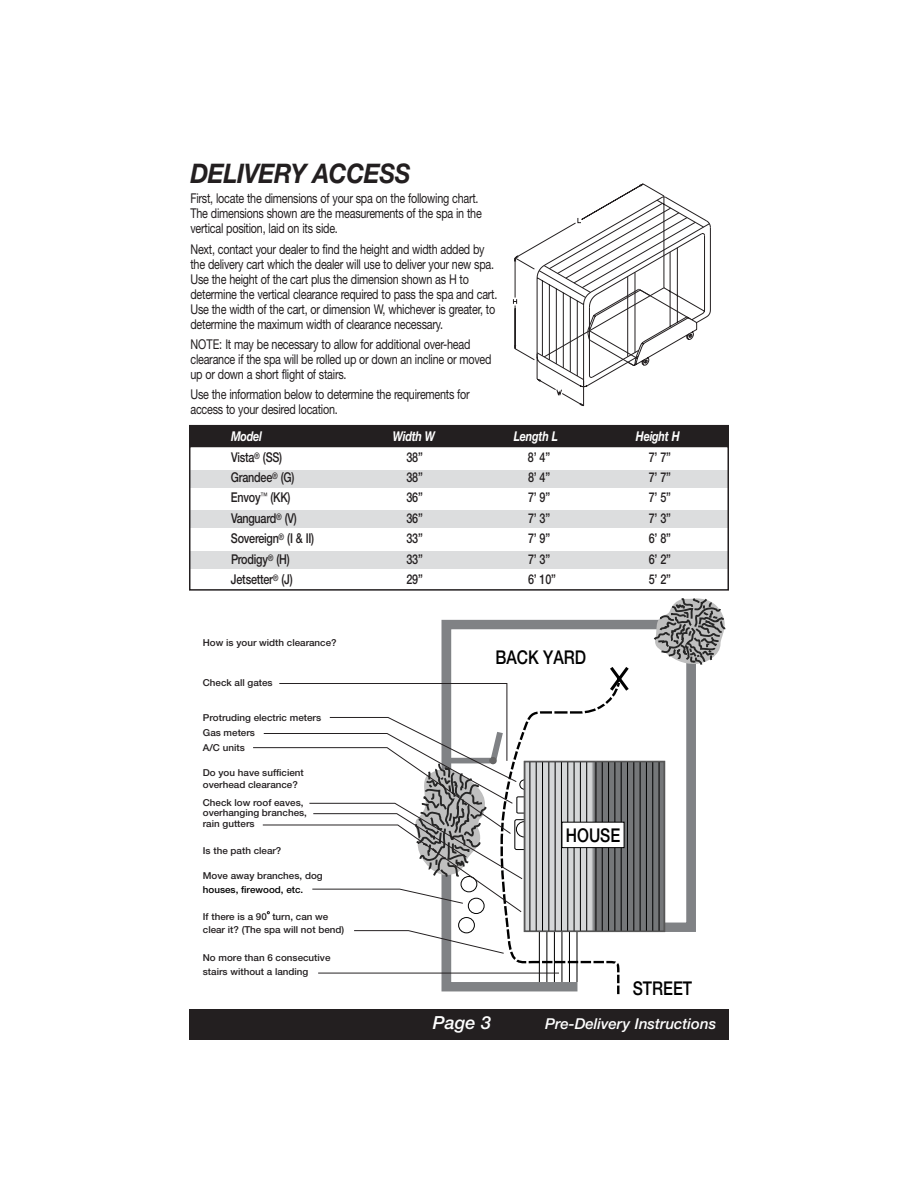
<style>
.page{position:relative;width:918px;height:1188px;background:#fff}
.page>*{position:absolute;margin:0;border:0;box-sizing:border-box;transform-origin:0 0}
.t1{font:italic 700 27px "Helvetica Neue";letter-spacing:-.02em;color:#231f20;scale:.9 1}
.t2{font:500 19.05px "Helvetica Neue";color:#000;scale:.82 1}
.t3{font:italic 500 18px "Helvetica Neue";color:#fff}
.t4{font:italic 500 15px "Helvetica Neue";color:#fff}
.t5{font:13.5px/15px "Helvetica Neue";letter-spacing:-.02em;color:#231f20;scale:.8 1}
.t6{font:500 13.5px "Helvetica Neue";letter-spacing:-.02em;color:#231f20;scale:.8 1}
.t7{font:italic 700 13.5px "Helvetica Neue";letter-spacing:-.02em;color:#fff;scale:.8 1}
.t8{font:500 9.6px/10.5px "Helvetica Neue";color:#231f20}
.t9{font:500 9.6px "Helvetica Neue";color:#000}
</style>
<div class="page">
<svg style="left:441px;top:619px;width:255px;height:314px"></svg>
<svg style="left:632px;top:763px;width:31px;height:167px;background:#6c6e70"></svg>
<hr style="left:634px;top:762px;width:1px;height:169px;background:#000">
<hr style="left:640px;top:762px;width:1px;height:169px;background:#000">
<hr style="left:646px;top:762px;width:1px;height:169px;background:#000">
<hr style="left:652px;top:762px;width:1px;height:169px;background:#000">
<hr style="left:659px;top:762px;width:1px;height:169px;background:#000">
<svg style="left:652px;top:598px;width:74px;height:69px"></svg>
<svg style="left:441px;top:664px;width:191px;height:331px"></svg>
<svg style="left:253px;top:683px;width:307px;height:291px"></svg>
<div style="left:561px;top:822px;width:64px;height:26px;background:#fff;border:1px solid #000"></div>
<div style="left:189px;top:1009px;width:540px;height:31px;background:#231f20"></div>
<svg style="left:513px;top:183px;width:198px;height:224px"></svg>
<svg style="left:189px;top:424px;width:540px;height:167px"></svg>
<div style="left:189px;top:425px;width:540px;height:22px;background:#231f20"></div>
<h1 class="t1" style="left:190px;top:163px;width:246px">DELIVERY ACCESS</h1>
<p class="t5" style="left:190px;top:192px;width:366px">First, locate the dimensions of your spa on the following chart.<br>The dimensions shown are the measurements of the spa in the vertical position, laid on its side.</p>
<p class="t5" style="left:190px;top:243px;width:385px">Next, contact your dealer to find the height and width added by the delivery cart which the dealer will use to deliver your new spa.<br>Use the height of the cart plus the dimension shown as H to determine the vertical clearance required to pass the spa and cart.<br>Use the width of the cart, or dimension W, whichever is greater, to determine the maximum width of clearance necessary.</p>
<p class="t5" style="left:190px;top:338px;width:378px">NOTE: It may be necessary to allow for additional over-head clearance if the spa will be rolled up or down an incline or moved up or down a short flight of stairs.</p>
<p class="t5" style="left:190px;top:388px;width:351px">Use the information below to determine the requirements for access to your desired location.</p>
<p class="t7" style="left:231px;top:432px;width:40px">Model</p>
<p class="t7" style="left:393px;top:432px;width:54px">Width W</p>
<p class="t7" style="left:514px;top:432px;width:56px">Length L</p>
<p class="t7" style="left:636px;top:432px;width:56px">Height H</p>
<p class="t6" style="left:231px;top:452px;width:66px">Vista<sup>®</sup> (SS)</p>
<p class="t6" style="left:406px;top:452px;width:22px">38”</p>
<p class="t6" style="left:528px;top:452px;width:29px">8’ 4”</p>
<p class="t6" style="left:649px;top:452px;width:29px">7’ 7”</p>
<p class="t6" style="left:231px;top:472px;width:81px">Grandee<sup>®</sup> (G)</p>
<p class="t6" style="left:407px;top:472px;width:22px">38”</p>
<p class="t6" style="left:528px;top:472px;width:29px">8’ 4”</p>
<p class="t6" style="left:649px;top:472px;width:29px">7’ 7”</p>
<p class="t6" style="left:231px;top:493px;width:76px">Envoy<sup>™</sup> (KK)</p>
<p class="t6" style="left:407px;top:493px;width:22px">36”</p>
<p class="t6" style="left:528px;top:493px;width:29px">7’ 9”</p>
<p class="t6" style="left:649px;top:493px;width:29px">7’ 5”</p>
<p class="t6" style="left:231px;top:513px;width:84px">Vanguard<sup>®</sup> (V)</p>
<p class="t6" style="left:407px;top:513px;width:22px">36”</p>
<p class="t6" style="left:528px;top:513px;width:29px">7’ 3”</p>
<p class="t6" style="left:649px;top:513px;width:29px">7’ 3”</p>
<p class="t6" style="left:231px;top:534px;width:106px">Sovereign<sup>®</sup> (I &amp; II)</p>
<p class="t6" style="left:407px;top:534px;width:22px">33”</p>
<p class="t6" style="left:528px;top:534px;width:29px">7’ 9”</p>
<p class="t6" style="left:649px;top:534px;width:29px">6’ 8”</p>
<p class="t6" style="left:231px;top:554px;width:75px">Prodigy<sup>®</sup> (H)</p>
<p class="t6" style="left:407px;top:554px;width:22px">33”</p>
<p class="t6" style="left:528px;top:554px;width:29px">7’ 3”</p>
<p class="t6" style="left:649px;top:554px;width:29px">6’ 2”</p>
<p class="t6" style="left:231px;top:574px;width:79px">Jetsetter<sup>®</sup> (J)</p>
<p class="t6" style="left:407px;top:574px;width:22px">29”</p>
<p class="t6" style="left:528px;top:574px;width:36px">6’ 10”</p>
<p class="t6" style="left:649px;top:574px;width:29px">5’ 2”</p>
<p class="t8" style="left:203px;top:638px;width:135px">How is your width clearance?</p>
<p class="t8" style="left:203px;top:679px;width:71px">Check all gates</p>
<p class="t8" style="left:203px;top:713px;width:120px">Protruding electric meters</p>
<p class="t8" style="left:203px;top:743px;width:43px">A/C units</p>
<p class="t8" style="left:203px;top:768px;width:103px;line-height:11.6px">Do you have sufficient overhead clearance?</p>
<p class="t8" style="left:203px;top:798px;width:106px">Check low roof eaves, overhanging branches, rain gutters</p>
<p class="t8" style="left:203px;top:846px;width:80px">Is the path clear?</p>
<p class="t8" style="left:203px;top:871px;width:121px">Move away branches, dog</p>
<p class="t9" style="left:203px;top:886px;width:102px">houses, firewood, etc.</p>
<p class="t8" style="left:203px;top:910px;width:143px;line-height:13.5px">If there is a 90 turn, can we clear it? (The spa will not bend)</p>
<p class="t8" style="left:203px;top:952px;width:129px;line-height:13.5px">No more than 6 consecutive stairs without a landing</p>
<p class="t8" style="left:203px;top:728px;width:54px">Gas meters</p>
<h2 class="t2" style="left:495px;top:650px;width:112px">BACK YARD</h2>
<h2 class="t2" style="left:566px;top:828px;width:68px">HOUSE</h2>
<h2 class="t2" style="left:633px;top:981px;width:74px">STREET</h2>
<h3 class="t3" style="left:433px;top:1016px;width:60px">Page 3</h3>
<p class="t4" style="left:545px;top:1018px;width:173px">Pre-Delivery Instructions</p>
<h3 class="t3" style="left:482px;top:1018px;width:10px">x</h3>
<h3 class="t3" style="left:707px;top:1018px;width:10px">x</h3>
</div>
